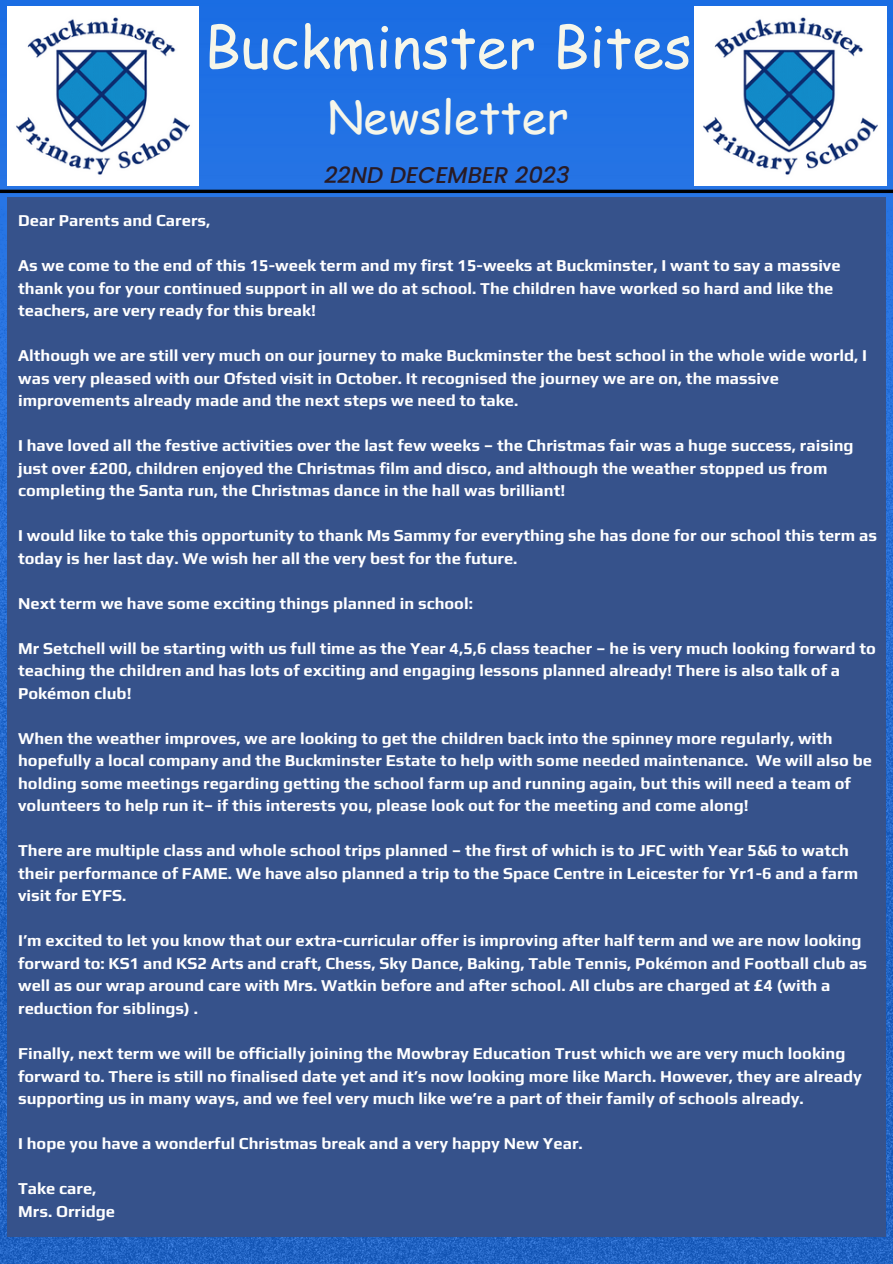
<style>
.page{position:relative;width:893px;height:1264px;background:#fff}
.page>*{position:absolute;margin:0;border:0;box-sizing:border-box;transform-origin:0 0}
.t1{font:57.45px "Comic Sans MS";color:#f6f6e9}
.t2{font:45.45px "Comic Sans MS";color:#f6f6e9}
.t3{font:italic 500 22.8px "Poppins";color:#291b25}
.t4{font:700 16.5px/22.5px "Play";color:#fff}
</style>
<div class="page">
<img style="left:0;top:0;width:892px;height:1263px">
<div style="left:7px;top:197px;width:878px;height:1039px;background:#36528b"></div>
<img style="left:7px;top:6px;width:191px;height:179px">
<hr style="left:0;top:190px;width:892px;height:3px;background:#000">
<img style="left:694px;top:6px;width:191px;height:179px">
<p class="t1" style="left:204px;top:5px;width:489px">Buckminster Bites</p>
<p class="t2" style="left:327px;top:84px;width:242px">Newsletter</p>
<p class="t3" style="left:324px;top:159px;width:247px">22ND DECEMBER 2023</p>
<p class="t4" style="left:18px;top:209px;width:194px">Dear Parents and Carers,</p>
<p class="t4" style="left:18px;top:254px;width:823px">As we come to the end of this 15-week term and my first 15-weeks at Buckminster, I want to say a massive thank you for your continued support in all we do at school. The children have worked so hard and like the teachers, are very ready for this break!</p>
<p class="t4" style="left:18px;top:344px;width:850px">Although we are still very much on our journey to make Buckminster the best school in the whole wide world, I was very pleased with our Ofsted visit in October. It recognised the journey we are on, the massive improvements already made and the next steps we need to take.</p>
<p class="t4" style="left:18px;top:434px;width:836px">I have loved all the festive activities over the last few weeks – the Christmas fair was a huge success, raising just over £200, children enjoyed the Christmas film and disco, and although the weather stopped us from completing the Santa run, the Christmas dance in the hall was brilliant!</p>
<p class="t4" style="left:18px;top:524px;width:860px">I would like to take this opportunity to thank Ms Sammy for everything she has done for our school this term as today is her last day. We wish her all the very best for the future.</p>
<p class="t4" style="left:18px;top:591px;width:456px">Next term we have some exciting things planned in school:</p>
<p class="t4" style="left:18px;top:636px;width:859px">Mr Setchell will be starting with us full time as the Year 4,5,6 class teacher – he is very much looking forward to teaching the children and has lots of exciting and engaging lessons planned already! There is also talk of a<br>Pokémon club!</p>
<p class="t4" style="left:18px;top:726px;width:855px">When the weather improves, we are looking to get the children back into the spinney more regularly, with hopefully a local company and the Buckminster Estate to help with some needed maintenance. We will also be holding some meetings regarding getting the school farm up and running again, but this will need a team of volunteers to help run it– if this interests you, please look out for the meeting and come along!</p>
<p class="t4" style="left:18px;top:839px;width:841px">There are multiple class and whole school trips planned – the first of which is to JFC with Year 5&amp;6 to watch their performance of FAME. We have also planned a trip to the Space Centre in Leicester for Yr1-6 and a farm visit for EYFS.</p>
<p class="t4" style="left:18px;top:929px;width:850px">I’m excited to let you know that our extra-curricular offer is improving after half term and we are now looking forward to: KS1 and KS2 Arts and craft, Chess, Sky Dance, Baking, Table Tennis, Pokémon and Football club as well as our wrap around care with Mrs. Watkin before and after school. All clubs are charged at £4 (with a reduction for siblings) .</p>
<p class="t4" style="left:18px;top:1041px;width:845px">Finally, next term we will be officially joining the Mowbray Education Trust which we are very much looking forward to. There is still no finalised date yet and it’s now looking more like March. However, they are already supporting us in many ways, and we feel very much like we’re a part of their family of schools already.</p>
<p class="t4" style="left:18px;top:1131px;width:566px">I hope you have a wonderful Christmas break and a very happy New Year.</p>
<p class="t4" style="left:18px;top:1176px;width:80px">Take care,</p>
<p class="t4" style="left:18px;top:1199px;width:98px">Mrs. Orridge</p>
</div>
